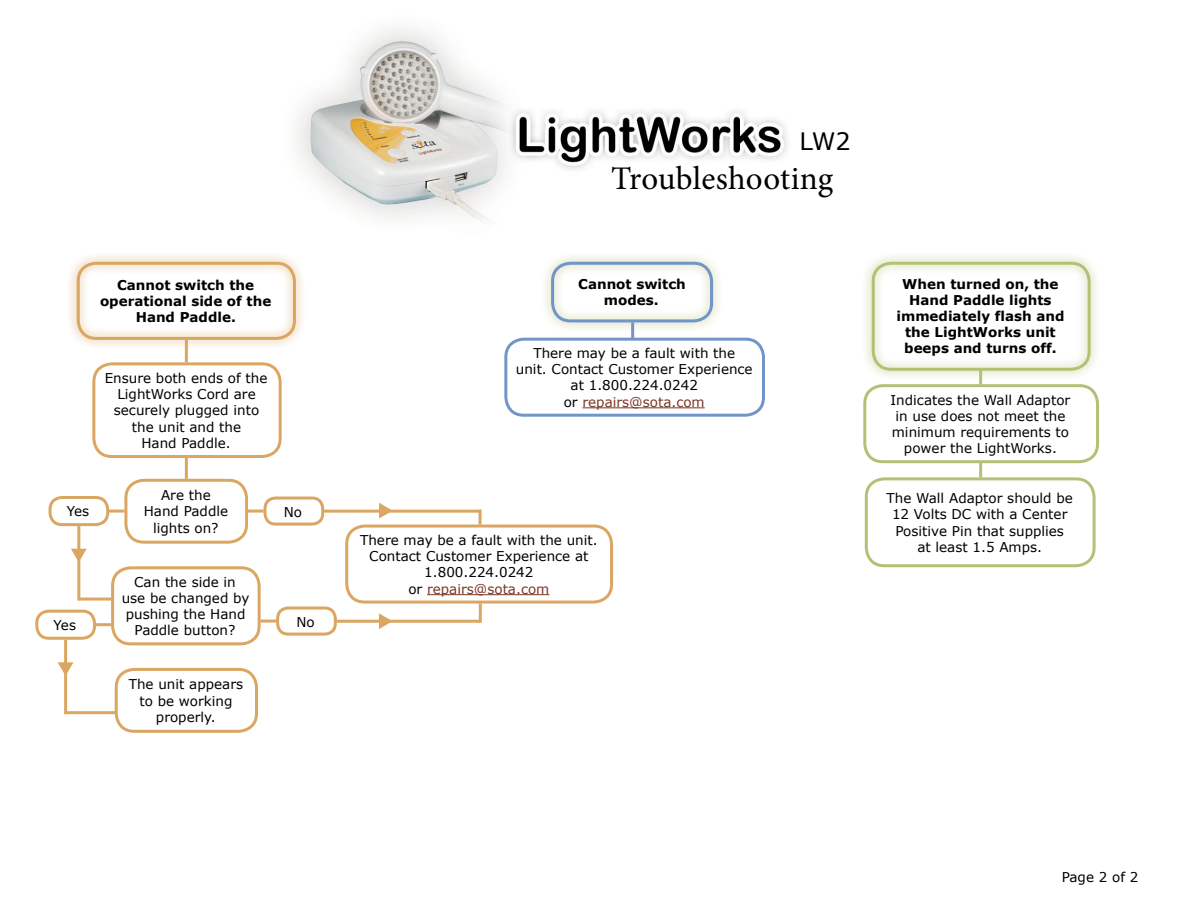
<style>
.page{position:relative;width:1188px;height:918px;background:#fff}
.page>*{position:absolute;margin:0;border:0;box-sizing:border-box;transform-origin:0 0}
.t1{font:33px "Minion Pro";letter-spacing:.005em;color:#000}
.t2{font:24px "Verdana";color:#000}
.t3{font:13.5px/16.2px "Verdana";color:#000;text-align:center}
.t4{font:700 13.5px/16.2px "Verdana";color:#000;text-align:center}
.s1{color:#7a3727}
</style>
<div class="page">
<img style="left:295px;top:27px;width:493px;height:194px">
<div style="left:66px;top:251px;width:240px;height:99px;background:#dba662;opacity:.75"></div>
<div style="left:77px;top:262px;width:219px;height:78px;border:3px solid #dba662;border-radius:18px"></div>
<div style="left:92px;top:362px;width:190px;height:96px;border:3px solid #dba662;border-radius:18px"></div>
<hr style="left:185px;top:340px;width:3px;height:22px;background:#dba662">
<hr style="left:185px;top:456px;width:3px;height:23px;background:#dba662">
<div style="left:115px;top:668px;width:143px;height:65px;border:3px solid #dba662;border-radius:18px"></div>
<div style="left:541px;top:251px;width:182px;height:81px;background:#b1c276;opacity:.75"></div>
<div style="left:551px;top:262px;width:162px;height:60px;border:3px solid #7294c8;border-radius:18px"></div>
<hr style="left:631px;top:322px;width:3px;height:16px;background:#7294c8">
<hr style="left:582px;top:407px;width:123px;height:1px;background:#7a3727">
<div style="left:504px;top:338px;width:261px;height:79px;border:3px solid #7294c8;border-radius:18px"></div>
<div style="left:264px;top:497px;width:60px;height:29px;border:3px solid #dba662;border-radius:10px"></div>
<div style="left:49px;top:496px;width:60px;height:30px;border:3px solid #dba662;border-radius:12px"></div>
<hr style="left:109px;top:510px;width:16px;height:3px;background:#dba662">
<hr style="left:248px;top:510px;width:16px;height:3px;background:#dba662">
<hr style="left:77px;top:526px;width:3px;height:75px;background:#dba662">
<div style="left:124px;top:479px;width:124px;height:65px;border:3px solid #dba662;border-radius:18px"></div>
<div style="left:111px;top:566px;width:150px;height:79px;border:3px solid #dba662;border-radius:18px"></div>
<hr style="left:79px;top:598px;width:32px;height:3px;background:#dba662">
<svg style="left:71px;top:549px;width:16px;height:13px"></svg>
<div style="left:276px;top:607px;width:61px;height:29px;border:3px solid #dba662;border-radius:10px"></div>
<div style="left:35px;top:610px;width:61px;height:30px;border:3px solid #dba662;border-radius:12px"></div>
<hr style="left:96px;top:623px;width:15px;height:3px;background:#dba662">
<hr style="left:261px;top:620px;width:15px;height:3px;background:#dba662">
<hr style="left:64px;top:640px;width:3px;height:74px;background:#dba662">
<hr style="left:66px;top:711px;width:49px;height:3px;background:#dba662">
<svg style="left:58px;top:662px;width:15px;height:14px"></svg>
<hr style="left:324px;top:510px;width:157px;height:3px;background:#dba662">
<hr style="left:427px;top:594px;width:122px;height:1px;background:#7a3727">
<div style="left:345px;top:525px;width:268px;height:79px;border:3px solid #dba662;border-radius:18px"></div>
<hr style="left:479px;top:510px;width:3px;height:15px;background:#dba662">
<hr style="left:337px;top:620px;width:143px;height:3px;background:#dba662">
<hr style="left:479px;top:603px;width:3px;height:20px;background:#dba662">
<svg style="left:379px;top:503px;width:14px;height:16px"></svg>
<svg style="left:379px;top:613px;width:14px;height:16px"></svg>
<div style="left:861px;top:251px;width:240px;height:130px;background:#b1c276;opacity:.75"></div>
<div style="left:872px;top:262px;width:219px;height:109px;border:3px solid #b1c276;border-radius:18px"></div>
<hr style="left:979px;top:369px;width:3px;height:16px;background:#b1c276">
<div style="left:863px;top:384px;width:236px;height:79px;border:3px solid #b1c276;border-radius:18px"></div>
<div style="left:865px;top:477px;width:231px;height:90px;border:3px solid #b1c276;border-radius:18px"></div>
<hr style="left:979px;top:462px;width:3px;height:16px;background:#b1c276">
<p class="t4" style="left:100px;top:277px;width:173px">Cannot switch the operational side of the<br>Hand Paddle.</p>
<p class="t3" style="left:105px;top:370px;width:164px">Ensure both ends of the<br>LightWorks Cord are securely plugged into the unit and the<br>Hand Paddle.</p>
<p class="t3" style="left:144px;top:487px;width:86px">Are the<br>Hand Paddle lights on?</p>
<p class="t3" style="left:67px;top:503px;width:24px">Yes</p>
<p class="t3" style="left:284px;top:503px;width:20px">No</p>
<p class="t3" style="left:122px;top:573px;width:129px">Can the side in use be changed by pushing the Hand<br>Paddle button?</p>
<p class="t3" style="left:54px;top:616px;width:24px">Yes</p>
<p class="t3" style="left:296px;top:613px;width:20px">No</p>
<p class="t3" style="left:129px;top:676px;width:116px">The unit appears to be working properly.</p>
<h2 class="t2" style="left:800px;top:126px;width:53px">LW2</h2>
<h1 class="t1" style="left:611px;top:156px;width:224px">Troubleshooting</h1>
<p class="t4" style="left:578px;top:275px;width:109px">Cannot switch modes.</p>
<p class="t3" style="left:516px;top:345px;width:238px">There may be a fault with the<br>unit. Contact Customer Experience at 1.800.224.0242<br>or <span class="s1">repairs@sota.com</span></p>
<p class="t3" style="left:360px;top:531px;width:239px">There may be a fault with the unit.<br>Contact Customer Experience at<br>1.800.224.0242<br>or <span class="s1">repairs@sota.com</span></p>
<p class="t4" style="left:896px;top:275px;width:169px">When turned on, the<br>Hand Paddle lights immediately flash and the LightWorks unit beeps and turns off.</p>
<p class="t3" style="left:891px;top:391px;width:181px">Indicates the Wall Adaptor in use does not meet the minimum requirements to power the LightWorks.</p>
<p class="t3" style="left:887px;top:490px;width:188px">The Wall Adaptor should be<br>12 Volts DC with a Center<br>Positive Pin that supplies<br>at least 1.5 Amps.</p>
<p class="t3" style="left:1062px;top:869px;width:78px">Page 2 of 2</p>
</div>
